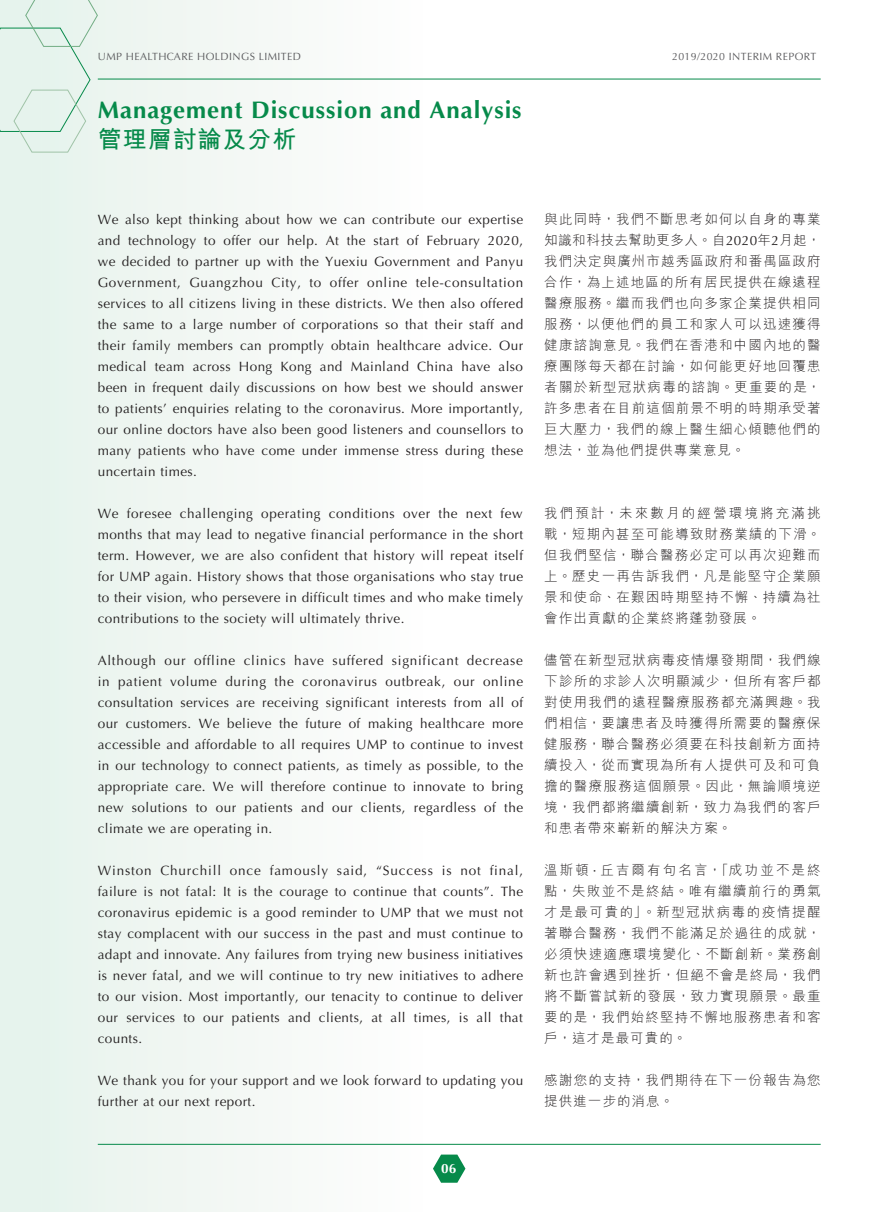
<style>
.page{position:relative;width:893px;height:1212px;background:#fff}
.page>*{position:absolute;margin:0;border:0;box-sizing:border-box;transform-origin:0 0}
.t1{font:700 24px "Optima LT Std";letter-spacing:.04em;color:#068a4a}
.t2{font:700 24px "M Hei HK";letter-spacing:.04em;color:#068a4a}
._00_txt{font:13.5px/21px "Optima LT Std";letter-spacing:.03em;color:#231f20;text-align:justify}
._000_txt_c{font:300 13.5px/21px "M Hei HK";letter-spacing:.09em;color:#231f20;text-align:justify}
.t3{font:700 13.5px "Optima LT Std";color:#fff}
.t4{font:10.5px "Optima LT Std";letter-spacing:.04em;color:#5a5a5d}
.s1{font-family:"Optima LT Std";font-weight:400}
</style>
<div class="page">
<div style="left:0;top:0;width:449px;height:1212px;background:linear-gradient(to right,#e5f2eb,#fffefe)"></div>
<svg style="left:433px;top:1154px;width:32px;height:29px"></svg>
<hr style="left:98px;top:1144px;width:723px;height:1px;background:#068a4a">
<hr style="left:98px;top:79px;width:723px;height:1px;background:#068a4a">
<svg style="left:0;top:0;width:98px;height:153px;background:#e1f0e9"></svg>
<p class="t4" style="left:98px;top:50px;width:205px">UMP HEALTHCARE HOLDINGS LIMITED</p>
<p class="t4" style="left:672px;top:50px;width:146px">2019/2020 INTERIM REPORT</p>
<h1 class="t1" style="left:98px;top:96px;width:425px">Management Discussion and Analysis</h1>
<h1 class="t2" style="left:98px;top:121px;width:200px">管理層討論及分析</h1>
<p class="_00_txt" style="left:98px;top:209px;width:427px">We also kept thinking about how we can contribute our expertise and technology to offer our help. At the start of February 2020, we decided to partner up with the Yuexiu Government and Panyu Government, Guangzhou City, to offer online tele-consultation services to all citizens living in these districts. We then also offered the same to a large number of corporations so that their staff and their family members can promptly obtain healthcare advice. Our medical team across Hong Kong and Mainland China have also been in frequent daily discussions on how best we should answer to patients’ enquiries relating to the coronavirus. More importantly, our online doctors have also been good listeners and counsellors to many patients who have come under immense stress during these uncertain times.</p>
<p class="_00_txt" style="left:98px;top:503px;width:427px">We foresee challenging operating conditions over the next few months that may lead to negative financial performance in the short term. However, we are also confident that history will repeat itself for UMP again. History shows that those organisations who stay true to their vision, who persevere in difficult times and who make timely contributions to the society will ultimately thrive.</p>
<p class="_00_txt" style="left:98px;top:650px;width:427px">Although our offline clinics have suffered significant decrease in patient volume during the coronavirus outbreak, our online consultation services are receiving significant interests from all of our customers. We believe the future of making healthcare more accessible and affordable to all requires UMP to continue to invest in our technology to connect patients, as timely as possible, to the appropriate care. We will therefore continue to innovate to bring new solutions to our patients and our clients, regardless of the climate we are operating in.</p>
<p class="_00_txt" style="left:98px;top:860px;width:427px">Winston Churchill once famously said, “Success is not final, failure is not fatal: It is the courage to continue that counts”. The coronavirus epidemic is a good reminder to UMP that we must not stay complacent with our success in the past and must continue to adapt and innovate. Any failures from trying new business initiatives is never fatal, and we will continue to try new initiatives to adhere to our vision. Most importantly, our tenacity to continue to deliver our services to our patients and clients, at all times, is all that counts.</p>
<p class="_00_txt" style="left:98px;top:1070px;width:427px">We thank you for your support and we look forward to updating you further at our next report.</p>
<p class="_000_txt_c" style="left:544px;top:208px;width:278px">與此同時，我們不斷思考如何以自身的專業知識和科技去幫助更多人。自<span class="s1">2020</span>年<span class="s1">2</span>月起，我們決定與廣州市越秀區政府和番禺區政府合作，為上述地區的所有居民提供在線遠程醫療服務。繼而我們也向多家企業提供相同服務，以便他們的員工和家人可以迅速獲得健康諮詢意見。我們在香港和中國內地的醫療團隊每天都在討論，如何能更好地回覆患者關於新型冠狀病毒的諮詢。更重要的是，許多患者在目前這個前景不明的時期承受著巨大壓力，我們的線上醫生細心傾聽他們的想法，並為他們提供專業意見。</p>
<p class="_000_txt_c" style="left:544px;top:502px;width:278px">我們預計，未來數月的經營環境將充滿挑戰，短期內甚至可能導致財務業績的下滑。但我們堅信，聯合醫務必定可以再次迎難而上。歷史一再告訴我們，凡是能堅守企業願景和使命、在艱困時期堅持不懈、持續為社會作出貢獻的企業終將蓬勃發展。</p>
<p class="_000_txt_c" style="left:544px;top:649px;width:278px">儘管在新型冠狀病毒疫情爆發期間，我們線下診所的求診人次明顯減少，但所有客戶都對使用我們的遠程醫療服務都充滿興趣。我們相信，要讓患者及時獲得所需要的醫療保健服務，聯合醫務必須要在科技創新方面持續投入，從而實現為所有人提供可及和可負擔的醫療服務這個願景。因此，無論順境逆境，我們都將繼續創新，致力為我們的客戶和患者帶來嶄新的解決方案。</p>
<p class="_000_txt_c" style="left:544px;top:859px;width:278px">溫斯頓 <span class="s1">·</span> 丘吉爾有句名言，「成功並不是終點，失敗並不是終結。唯有繼續前行的勇氣才是最可貴的」。新型冠狀病毒的疫情提醒著聯合醫務，我們不能滿足於過往的成就，必須快速適應環境變化、不斷創新。業務創新也許會遇到挫折，但絕不會是終局，我們將不斷嘗試新的發展，致力實現願景。最重要的是，我們始終堅持不懈地服務患者和客戶，這才是最可貴的。</p>
<p class="_000_txt_c" style="left:544px;top:1069px;width:278px">感謝您的支持，我們期待在下一份報告為您提供進一步的消息。</p>
<p class="t3" style="left:441px;top:1160px;width:17px">06</p>
</div>
